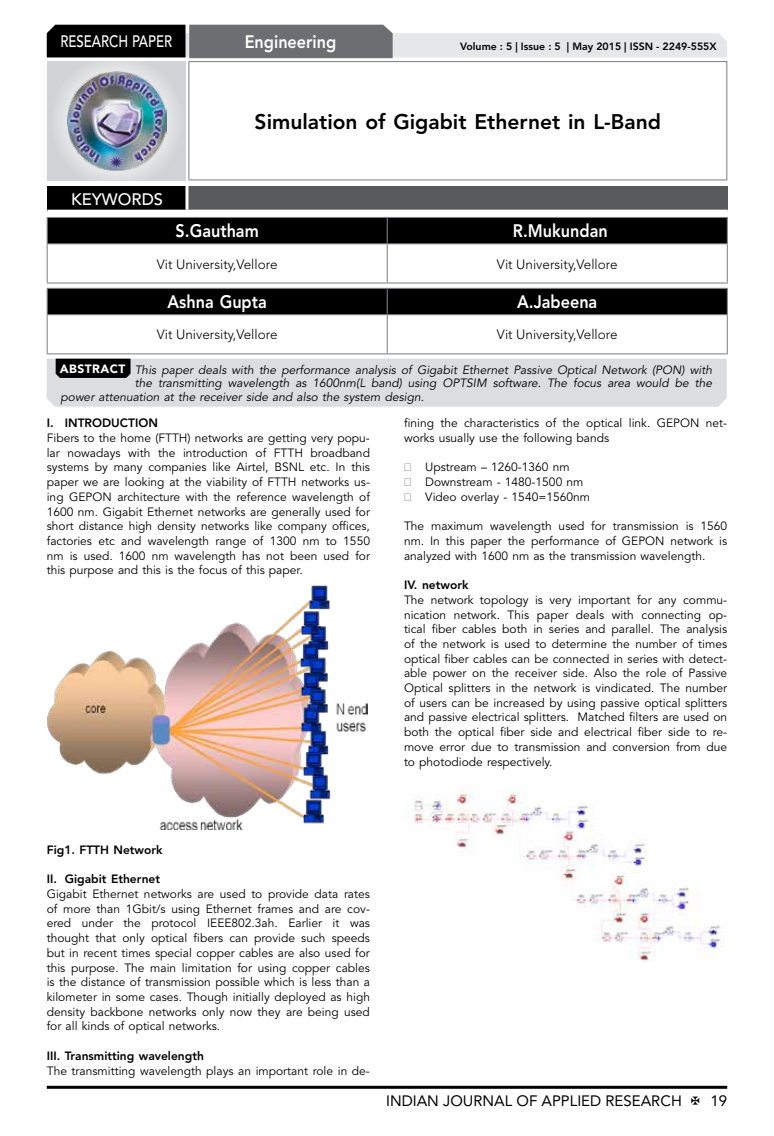
<style>
.page{position:relative;width:774px;height:1136px;background:#fff}
.page>*{position:absolute;margin:0;border:0;box-sizing:border-box;transform-origin:0 0}
.t1{font:800 21px "Avenir LT Std";color:#000}
.t2{font:800 18px "Avenir LT Std";color:#fff;scale:.9 1}
.t3{font:500 16.5px "Avenir LT Std";color:#fff;scale:.8 1}
.t4{font:500 16.5px "Avenir LT Std";color:#fff}
.t5{font:15px "Avenir LT Std";color:#000}
.t6{font:300 13.5px "Avenir LT Std";color:#000}
.t7{font:12px/14.7px "Avenir LT Std";color:#000;text-align:justify}
.t8{font:italic 12px "Avenir LT Std";color:#000}
.t9{font:800 12px "Avenir LT Std";color:#000}
.t10{font:800 10.5px "Avenir LT Std";color:#000}
.s1{font-weight:900;font-style:normal;color:#fff}
</style>
<div class="page">
<hr style="left:47px;top:1085px;width:680px;height:3px;background:#000">
<div style="left:48px;top:62px;width:137px;height:118px;background:linear-gradient(to right,#d9dadb,#d9dadb)"></div>
<img style="left:68px;top:71px;width:99px;height:100px">
<svg style="left:47px;top:25px;width:680px;height:33px;background:#979899"></svg>
<hr style="left:188px;top:61px;width:539px;height:1px;background:#808285">
<hr style="left:188px;top:62px;width:1px;height:117px;background:#808285">
<hr style="left:726px;top:62px;width:1px;height:117px;background:#808285">
<hr style="left:188px;top:179px;width:539px;height:1px;background:#808285">
<div style="left:47px;top:217px;width:681px;height:26px;background:#000"></div>
<hr style="left:47px;top:243px;width:340px;height:1px;background:#808285">
<hr style="left:47px;top:244px;width:1px;height:38px;background:#808285">
<hr style="left:387px;top:243px;width:341px;height:1px;background:#808285">
<hr style="left:387px;top:244px;width:1px;height:38px;background:#808285">
<hr style="left:727px;top:244px;width:1px;height:38px;background:#808285">
<hr style="left:47px;top:282px;width:340px;height:1px;background:#808285">
<hr style="left:387px;top:282px;width:341px;height:1px;background:#808285">
<div style="left:47px;top:288px;width:681px;height:26px;background:#000"></div>
<hr style="left:47px;top:314px;width:340px;height:1px;background:#808285">
<hr style="left:47px;top:315px;width:1px;height:38px;background:#808285">
<hr style="left:387px;top:314px;width:341px;height:1px;background:#808285">
<hr style="left:387px;top:315px;width:1px;height:38px;background:#808285">
<hr style="left:727px;top:315px;width:1px;height:38px;background:#808285">
<hr style="left:47px;top:353px;width:340px;height:1px;background:#808285">
<hr style="left:387px;top:353px;width:341px;height:1px;background:#808285">
<div style="left:47px;top:186px;width:140px;height:25px;background:#000"></div>
<div style="left:187px;top:186px;width:541px;height:25px;background:#58595b"></div>
<hr style="left:185px;top:186px;width:3px;height:24px;background:#fff">
<hr style="left:47px;top:210px;width:140px;height:3px;background:#fff">
<hr style="left:187px;top:210px;width:541px;height:3px;background:#fff">
<div style="left:47px;top:358px;width:680px;height:48px;background:#dcddde"></div>
<img style="left:47px;top:585px;width:320px;height:244px">
<img style="left:412px;top:792px;width:312px;height:169px">
<h3 class="t3" style="left:60px;top:32px;width:139px">RESEARCH PAPER</h3>
<h3 class="t4" style="left:71px;top:189px;width:94px">KEYWORDS</h3>
<h2 class="t2" style="left:245px;top:31px;width:103px">Engineering</h2>
<p class="t10" style="left:460px;top:41px;width:258px">Volume : 5 | Issue : 5 | May 2015 | ISSN - 2249-555X</p>
<h1 class="t1" style="left:255px;top:109px;width:408px">Simulation of Gigabit Ethernet in L-Band</h1>
<h2 class="t2" style="left:176px;top:220px;width:94px">S.Gautham</h2>
<h2 class="t2" style="left:513px;top:220px;width:107px">R.Mukundan</h2>
<p class="t6" style="left:157px;top:256px;width:122px">Vit University,Vellore</p>
<p class="t6" style="left:497px;top:256px;width:122px">Vit University,Vellore</p>
<h2 class="t2" style="left:168px;top:291px;width:112px">Ashna Gupta</h2>
<h2 class="t2" style="left:517px;top:291px;width:90px">A.Jabeena</h2>
<p class="t6" style="left:157px;top:327px;width:122px">Vit University,Vellore</p>
<p class="t6" style="left:497px;top:327px;width:122px">Vit University,Vellore</p>
<p class="t8" style="left:60px;top:363px;width:654px"><span class="s1">ABSTRACT</span> This paper deals with the performance analysis of Gigabit Ethernet Passive Optical Network (PON) with</p>
<p class="t8" style="left:135px;top:376px;width:579px">the transmitting wavelength as 1600nm(L band) using OPTSIM software. The focus area would be the</p>
<p class="t8" style="left:61px;top:390px;width:365px">power attenuation at the receiver side and also the system design.</p>
<p class="t9" style="left:47px;top:416px;width:113px">I. INTRODUCTION</p>
<p class="t7" style="left:47px;top:431px;width:325px">Fibers to the home (FTTH) networks are getting very popu&shy;lar nowadays with the introduction of FTTH broadband systems by many companies like Airtel, BSNL etc. In this paper we are looking at the viability of FTTH networks us&shy;ing GEPON architecture with the reference wavelength of 1600 nm. Gigabit Ethernet networks are generally used for short distance high density networks like company offices, factories etc and wavelength range of 1300 nm to 1550 nm is used. 1600 nm wavelength has not been used for this purpose and this is the focus of this paper.</p>
<p class="t7" style="left:404px;top:416px;width:325px">fining the characteristics of the optical link. GEPON net&shy;works usually use the following bands</p>
<p class="t7" style="left:404px;top:460px;width:167px">• Upstream – 1260-1360 nm</p>
<p class="t7" style="left:404px;top:475px;width:181px">• Downstream - 1480-1500 nm</p>
<p class="t7" style="left:404px;top:489px;width:187px">• Video overlay - 1540=1560nm</p>
<p class="t7" style="left:404px;top:519px;width:325px">The maximum wavelength used for transmission is 1560 nm. In this paper the performance of GEPON network is analyzed with 1600 nm as the transmission wavelength.</p>
<p class="t9" style="left:404px;top:577px;width:66px">IV. network</p>
<p class="t7" style="left:404px;top:592px;width:325px">The network topology is very important for any commu&shy;nication network. This paper deals with connecting op&shy;tical fiber cables both in series and parallel. The analysis of the network is used to determine the number of times optical fiber cables can be connected in series with detect&shy;able power on the receiver side. Also the role of Passive Optical splitters in the network is vindicated. The number of users can be increased by using passive optical splitters and passive electrical splitters. Matched filters are used on both the optical fiber side and electrical fiber side to re&shy;move error due to transmission and conversion from due to photodiode respectively.</p>
<p class="t9" style="left:47px;top:842px;width:117px">Fig1. FTTH Network</p>
<p class="t9" style="left:47px;top:871px;width:115px">II. Gigabit Ethernet</p>
<p class="t7" style="left:47px;top:886px;width:325px">Gigabit Ethernet networks are used to provide data rates of more than 1Gbit/s using Ethernet frames and are cov&shy;ered under the protocol IEEE802.3ah. Earlier it was thought that only optical fibers can provide such speeds but in recent times special copper cables are also used for this purpose. The main limitation for using copper cables is the distance of transmission possible which is less than a kilometer in some cases. Though initially deployed as high density backbone networks only now they are being used for all kinds of optical networks.</p>
<p class="t9" style="left:47px;top:1048px;width:159px">III. Transmitting wavelength</p>
<p class="t7" style="left:47px;top:1063px;width:325px">The transmitting wavelength plays an important role in de-</p>
<p class="t5" style="left:386px;top:1091px;width:297px">INDIAN JOURNAL OF APPLIED RESEARCH</p>
<p class="t5" style="left:710px;top:1091px;width:18px">19</p>
</div>
